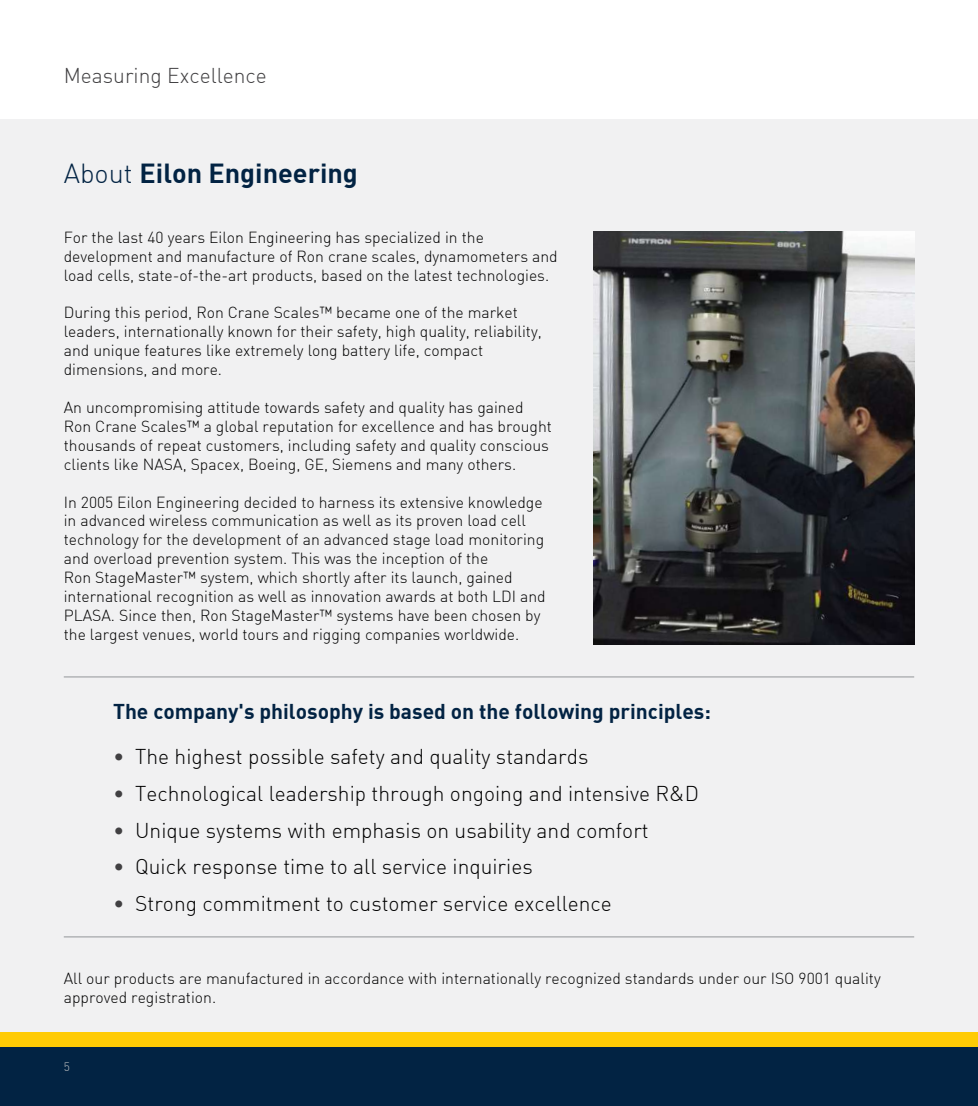
<style>
.page{position:relative;width:978px;height:1106px;background:#fff}
.page>*{position:absolute;margin:0;border:0;box-sizing:border-box;transform-origin:0 0}
.t1{font:700 27px "DI Nbek";color:#022343}
.t2{font:300 21px "DI Nbek";color:#000}
.t3{font:700 21px "DI Nbek";color:#022343}
.t4{font:300 21px "DI Nbek";color:#414042}
.t5{font:300 15.75px/18.9px "DI Nbek";color:#000}
.t6{font:300 12px "DI Nbek";color:#bcbec0}
.s1{font-weight:300}
.s2{color:#414042}
</style>
<div class="page">
<div style="left:0;top:1046px;width:978px;height:60px;background:#022343"></div>
<div style="left:0;top:1031px;width:978px;height:15px;background:#ffcb05"></div>
<div style="left:0;top:119px;width:978px;height:912px;background:#f1f1f2"></div>
<img style="left:593px;top:232px;width:321px;height:412px">
<hr style="left:64px;top:676px;width:850px;height:1px;background:#939598">
<hr style="left:64px;top:936px;width:850px;height:1px;background:#939598">
<h2 class="t4" style="left:64px;top:63px;width:205px">Measuring Excellence</h2>
<h1 class="t1" style="left:64px;top:155px;width:296px"><span class="s1">About</span> Eilon Engineering</h1>
<p class="t5" style="left:64px;top:227px;width:495px">For the last 40 years Eilon Engineering has specialized in the development and manufacture of Ron crane scales, dynamometers and load cells, state-of-the-art products, based on the latest technologies.</p>
<p class="t5" style="left:64px;top:303px;width:480px">During this period, Ron Crane Scales™ became one of the market leaders, internationally known for their safety, high quality, reliability, and unique features like extremely long battery life, compact dimensions, and more.</p>
<p class="t5" style="left:64px;top:398px;width:490px">An uncompromising attitude towards safety and quality has gained Ron Crane Scales™ a global reputation for excellence and has brought thousands of repeat customers, including safety and quality conscious clients like NASA, Spacex, Boeing, GE, Siemens and many others.</p>
<p class="t5" style="left:64px;top:492px;width:483px">In 2005 Eilon Engineering decided to harness its extensive knowledge in advanced wireless communication as well as its proven load cell technology for the development of an advanced stage load monitoring and overload prevention system. This was the inception of the<br>Ron StageMaster™ system, which shortly after its launch, gained international recognition as well as innovation awards at both LDI and PLASA. Since then, Ron StageMaster™ systems have been chosen by the largest venues, world tours and rigging companies worldwide.</p>
<h2 class="t3" style="left:113px;top:697px;width:599px">The company's philosophy is based on the following principles:</h2>
<h2 class="t2" style="left:113px;top:743px;width:477px"><span class="s2">•</span> The highest possible safety and quality standards</h2>
<h2 class="t2" style="left:113px;top:780px;width:588px"><span class="s2">•</span> Technological leadership through ongoing and intensive R&amp;D</h2>
<h2 class="t2" style="left:113px;top:817px;width:537px"><span class="s2">•</span> Unique systems with emphasis on usability and comfort</h2>
<h2 class="t2" style="left:113px;top:853px;width:421px"><span class="s2">•</span> Quick response time to all service inquiries</h2>
<h2 class="t2" style="left:113px;top:890px;width:500px"><span class="s2">•</span> Strong commitment to customer service excellence</h2>
<p class="t5" style="left:64px;top:969px;width:818px">All our products are manufactured in accordance with internationally recognized standards under our ISO 9001 quality approved registration.</p>
<p class="t6" style="left:64px;top:1059px;width:8px">5</p>
</div>
